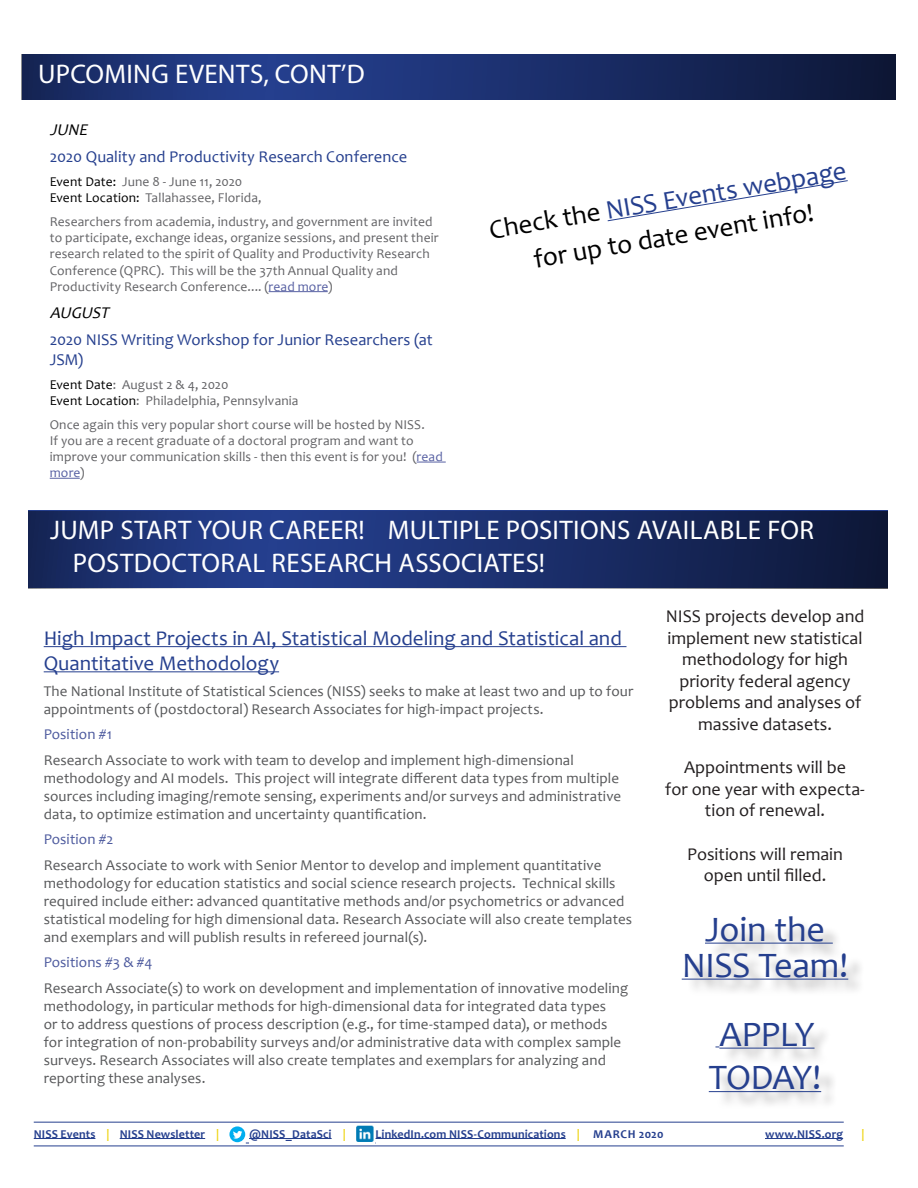
<style>
.page{position:relative;width:918px;height:1188px;background:#fff}
.page>*{position:absolute;margin:0;border:0;box-sizing:border-box;transform-origin:0 0}
.Body_Copy{font:36px/36px "Candara";letter-spacing:-.02em;color:#253f8e;text-align:center}
.Headline{font:27px "Myriad Pro";letter-spacing:.01em;color:#fff}
.Body_Copy-2{font:27px/35.5px "Candara";color:#000;text-align:center}
.Body_Copy-3{font:21px/25.2px "Candara";color:#253f8e}
.t1{font:18px/21.6px "Candara";color:#231f20;text-align:center}
.Body_Copy-4{font:16.5px/19.8px "Candara";letter-spacing:.005em;color:#253f8e}
.Body_Copy-5{font:italic 16.5px "Candara";color:#000}
.Body_Copy-6{font:15px/18px "Candara";letter-spacing:.01em;color:#57585a}
.Body_Copy-7{font:15px "Candara";letter-spacing:.005em;color:#4d5a9e}
.Body_Copy-8{font:13.5px/16.2px "Candara";letter-spacing:.01em;color:#636366}
.t2{font:700 12px "Candara";letter-spacing:.015em;color:#253f8e}
.t3{font:700 12px "Candara";color:#eed412}
.s1{color:#000}
.s2{color:#5861a3}
.s3{color:#253f8e}
.s4{color:#eed412}
</style>
<div class="page">
<hr style="left:34px;top:1138px;width:61px;height:1px;background:#253f8e">
<hr style="left:120px;top:1138px;width:85px;height:1px;background:#253f8e">
<hr style="left:249px;top:1138px;width:83px;height:1px;background:#253f8e">
<hr style="left:376px;top:1138px;width:190px;height:1px;background:#253f8e">
<hr style="left:765px;top:1138px;width:78px;height:1px;background:#253f8e">
<svg style="left:229px;top:1126px;width:16px;height:16px"></svg>
<svg style="left:233px;top:1131px;width:16px;height:13px"></svg>
<hr style="left:34px;top:1122px;width:810px;height:1px;background:#253f8e">
<hr style="left:34px;top:1146px;width:810px;height:1px;background:#253f8e">
<svg style="left:22px;top:54px;width:873px;height:45px;background:#1a2d69"></svg>
<svg style="left:28px;top:511px;width:860px;height:78px;background:#1c2f6a"></svg>
<hr style="left:44px;top:646px;width:583px;height:1px;background:#253f8e">
<hr style="left:44px;top:672px;width:235px;height:1px;background:#253f8e">
<div style="left:686px;top:919px;width:179px;height:191px;background:#231f20;opacity:.35"></div>
<hr style="left:705px;top:943px;width:128px;height:1px;background:#253f8e">
<hr style="left:682px;top:979px;width:166px;height:1px;background:#253f8e">
<hr style="left:719px;top:1048px;width:96px;height:1px;background:#253f8e">
<hr style="left:709px;top:1091px;width:112px;height:1px;background:#253f8e">
<img style="left:356px;top:1125px;width:18px;height:17px">
<hr style="left:269px;top:291px;width:59px;height:1px;background:#5861a3">
<svg style="left:417px;top:462px;width:29px;height:1px"></svg>
<hr style="left:50px;top:478px;width:30px;height:1px;background:#5861a3">
<svg style="left:607px;top:180px;width:241px;height:41px"></svg>
<p class="Headline" style="left:38px;top:57px;width:328px">UPCOMING EVENTS, CONT’D</p>
<p class="Body_Copy-5" style="left:50px;top:119px;width:43px">JUNE</p>
<p class="Body_Copy-4" style="left:50px;top:147px;width:359px">2020 Quality and Productivity Research Conference</p>
<p class="Body_Copy-8" style="left:50px;top:173px;width:213px"><span class="s1">Event Date:</span> June 8 - June 11, 2020<br><span class="s1">Event Location:</span> Tallahassee, Florida,</p>
<p class="Body_Copy-8" style="left:50px;top:213px;width:391px">Researchers from academia, industry, and government are invited to participate, exchange ideas, organize sessions, and present their research related to the spirit of Quality and Productivity Research Conference (QPRC). This will be the 37th Annual Quality and Productivity Research Conference.... (<span class="s2">read more</span>)</p>
<p class="Body_Copy-5" style="left:50px;top:302px;width:65px">AUGUST</p>
<p class="Body_Copy-4" style="left:50px;top:330px;width:385px">2020 NISS Writing Workshop for Junior Researchers (at<br>JSM)</p>
<p class="Body_Copy-8" style="left:50px;top:376px;width:250px"><span class="s1">Event Date</span>: August 2 &amp; 4, 2020<br><span class="s1">Event Location</span>: Philadelphia, Pennsylvania</p>
<p class="Body_Copy-8" style="left:50px;top:416px;width:395px">Once again this very popular short course will be hosted by NISS.<br>If you are a recent graduate of a doctoral program and want to improve your communication skills - then this event is for you! (<span class="s2">read more</span>)</p>
<p class="Body_Copy-2" style="left:487px;top:214px;width:363px;rotate:-10deg">Check the <span class="s3">NISS Events webpage </span>for up to date event info!</p>
<p class="Headline" style="left:50px;top:514px;width:766px">JUMP START YOUR CAREER! MULTIPLE POSITIONS AVAILABLE FOR</p>
<p class="Headline" style="left:73px;top:546px;width:474px">POSTDOCTORAL RESEARCH ASSOCIATES!</p>
<p class="Body_Copy-3" style="left:44px;top:626px;width:580px">High Impact Projects in AI, Statistical Modeling and Statistical and<br>Quantitative Methodology</p>
<p class="Body_Copy-6" style="left:44px;top:682px;width:591px">The National Institute of Statistical Sciences (NISS) seeks to make at least two and up to four appointments of (postdoctoral) Research Associates for high-impact projects.</p>
<p class="Body_Copy-7" style="left:44px;top:725px;width:70px">Position #1</p>
<p class="Body_Copy-6" style="left:44px;top:751px;width:579px">Research Associate to work with team to develop and implement high-dimensional methodology and AI models. This project will integrate different data types from multiple sources including imaging/remote sensing, experiments and/or surveys and administrative data, to optimize estimation and uncertainty quantification.</p>
<p class="Body_Copy-7" style="left:44px;top:830px;width:71px">Position #2</p>
<p class="Body_Copy-6" style="left:44px;top:856px;width:590px">Research Associate to work with Senior Mentor to develop and implement quantitative methodology for education statistics and social science research projects. Technical skills required include either: advanced quantitative methods and/or psychometrics or advanced statistical modeling for high dimensional data. Research Associate will also create templates and exemplars and will publish results in refereed journal(s).</p>
<p class="Body_Copy-7" style="left:44px;top:953px;width:110px">Positions #3 &amp; #4</p>
<p class="Body_Copy-6" style="left:44px;top:979px;width:586px">Research Associate(s) to work on development and implementation of innovative modeling methodology, in particular methods for high-dimensional data for integrated data types<br>or to address questions of process description (e.g., for time-stamped data), or methods for integration of non-probability surveys and/or administrative data with complex sample surveys. Research Associates will also create templates and exemplars for analyzing and reporting these analyses.</p>
<p class="t1" style="left:666px;top:605px;width:200px">NISS projects develop and</p>
<p class="t1" style="left:668px;top:627px;width:197px">implement new statistical</p>
<p class="t1" style="left:682px;top:648px;width:167px">methodology for high</p>
<p class="t1" style="left:679px;top:670px;width:173px">priority federal agency</p>
<p class="t1" style="left:669px;top:692px;width:194px">problems and analyses of</p>
<p class="t1" style="left:698px;top:713px;width:135px">massive datasets.</p>
<p class="t1" style="left:684px;top:756px;width:164px">Appointments will be</p>
<p class="t1" style="left:665px;top:778px;width:201px">for one year with expecta&shy;tion of renewal.</p>
<p class="t1" style="left:687px;top:843px;width:157px">Positions will remain</p>
<p class="t1" style="left:704px;top:864px;width:124px">open until filled.</p>
<p class="Body_Copy" style="left:682px;top:911px;width:168px">Join the<br>NISS Team!</p>
<p class="Body_Copy" style="left:719px;top:1016px;width:97px">APPLY</p>
<p class="Body_Copy" style="left:709px;top:1059px;width:114px">TODAY!</p>
<p class="t2" style="left:34px;top:1126px;width:187px">NISS Events <span class="s4">|</span> NISS Newsletter <span class="s4">|</span></p>
<p class="t2" style="left:249px;top:1126px;width:98px">@NISS_DataSci <span class="s4">|</span></p>
<p class="t2" style="left:376px;top:1126px;width:289px">LinkedIn.com NISS-Communications <span class="s4">|</span> MARCH 2020</p>
<p class="t2" style="left:765px;top:1126px;width:80px">www.NISS.org</p>
<p class="t3" style="left:861px;top:1126px;width:5px">|</p>
</div>
